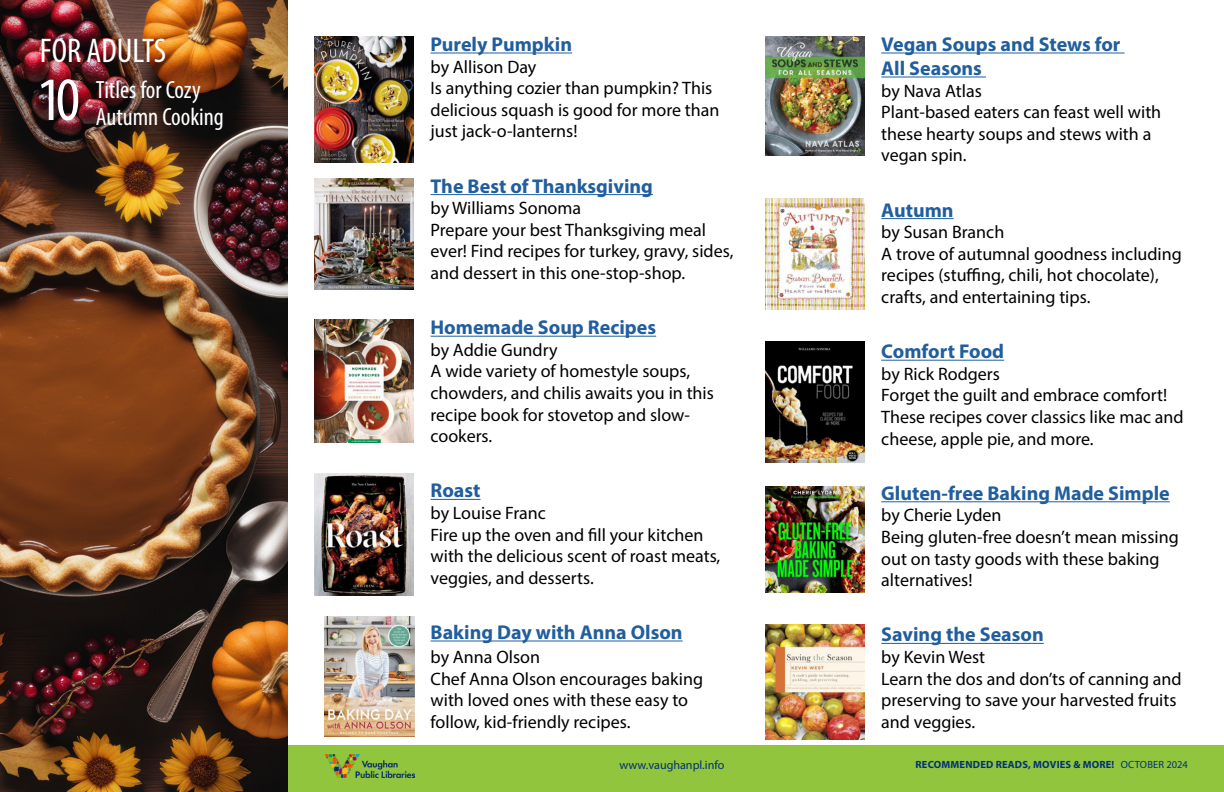
<style>
.page{position:relative;width:1224px;height:792px;background:#fff}
.page>*{position:absolute;margin:0;border:0;box-sizing:border-box;transform-origin:0 0}
.t1{font:condensed 62px "Myriad Pro";color:#fff}
.t2{font:condensed 34.4px "Myriad Pro";color:#fff}
.t3{font:condensed 25px "Myriad Pro";color:#fff}
.t4{font:700 20px/24px "Myriad Pro";color:#215e9e}
.t5{font:18px/21.6px "Myriad Pro";color:#000}
.t6{font:12.1px "Myriad Pro";color:#003273}
.t7{font:700 10.4px "Myriad Pro";letter-spacing:.02em;color:#003273}
.s1{font-weight:400}
</style>
<div class="page">
<hr style="left:431px;top:52px;width:141px;height:1px;background:#215e9e">
<hr style="left:431px;top:194px;width:222px;height:1px;background:#215e9e">
<hr style="left:431px;top:336px;width:225px;height:1px;background:#215e9e">
<hr style="left:431px;top:499px;width:50px;height:1px;background:#215e9e">
<hr style="left:431px;top:640px;width:252px;height:1px;background:#215e9e">
<hr style="left:881px;top:52px;width:244px;height:1px;background:#215e9e">
<hr style="left:881px;top:76px;width:105px;height:1px;background:#215e9e">
<hr style="left:881px;top:218px;width:73px;height:1px;background:#215e9e">
<hr style="left:881px;top:360px;width:123px;height:1px;background:#215e9e">
<hr style="left:881px;top:501px;width:289px;height:1px;background:#215e9e">
<hr style="left:881px;top:643px;width:163px;height:1px;background:#215e9e">
<div style="left:288px;top:745px;width:936px;height:47px;background:#90c53d"></div>
<img style="left:326px;top:754px;width:88px;height:24px">
<img style="left:0;top:0;width:288px;height:792px">
<img style="left:314px;top:36px;width:99px;height:127px">
<img style="left:765px;top:36px;width:100px;height:120px">
<img style="left:765px;top:199px;width:100px;height:111px">
<img style="left:765px;top:342px;width:100px;height:120px">
<img style="left:765px;top:486px;width:100px;height:107px">
<img style="left:765px;top:624px;width:100px;height:115px">
<img style="left:314px;top:320px;width:99px;height:123px">
<img style="left:314px;top:474px;width:99px;height:122px">
<img style="left:324px;top:616px;width:90px;height:120px">
<img style="left:314px;top:179px;width:99px;height:110px">
<h2 class="t2" style="left:40px;top:30px;width:128px">FOR ADULTS</h2>
<h3 class="t3" style="left:96px;top:75px;width:106px">Titles for Cozy</h3>
<h1 class="t1" style="left:37px;top:62px;width:44px">10</h1>
<h3 class="t3" style="left:96px;top:102px;width:130px">Autumn Cooking</h3>
<p class="t4" style="left:431px;top:32px;width:143px">Purely Pumpkin</p>
<p class="t5" style="left:431px;top:55px;width:291px">by Allison Day<br>Is anything cozier than pumpkin? This delicious squash is good for more than just jack-o-lanterns!</p>
<p class="t4" style="left:431px;top:173px;width:224px">The Best of Thanksgiving</p>
<p class="t5" style="left:431px;top:197px;width:304px">by Williams Sonoma<br>Prepare your best Thanksgiving meal ever! Find recipes for turkey, gravy, sides, and dessert in this one-stop-shop.</p>
<p class="t4" style="left:431px;top:315px;width:227px">Homemade Soup Recipes</p>
<p class="t5" style="left:431px;top:339px;width:285px">by Addie Gundry<br>A wide variety of homestyle soups, chowders, and chilis awaits you in this recipe book for stovetop and slow&shy;cookers.</p>
<p class="t4" style="left:431px;top:478px;width:51px">Roast</p>
<p class="t5" style="left:431px;top:502px;width:291px">by Louise Franc<br>Fire up the oven and fill your kitchen with the delicious scent of roast meats, veggies, and desserts.</p>
<p class="t4" style="left:431px;top:620px;width:254px">Baking Day with Anna Olson</p>
<p class="t5" style="left:431px;top:646px;width:274px">by Anna Olson<br>Chef Anna Olson encourages baking with loved ones with these easy to follow, kid-friendly recipes.</p>
<p class="t4" style="left:881px;top:32px;width:241px">Vegan Soups and Stews for<br>All Seasons</p>
<p class="t5" style="left:881px;top:79px;width:282px">by Nava Atlas<br>Plant-based eaters can feast well with these hearty soups and stews with a vegan spin.</p>
<p class="t4" style="left:881px;top:197px;width:74px">Autumn</p>
<p class="t5" style="left:881px;top:221px;width:302px">by Susan Branch<br>A trove of autumnal goodness including recipes (stuffing, chili, hot chocolate), crafts, and entertaining tips.</p>
<p class="t4" style="left:881px;top:339px;width:124px">Comfort Food</p>
<p class="t5" style="left:881px;top:363px;width:304px">by Rick Rodgers<br>Forget the guilt and embrace comfort!<br>These recipes cover classics like mac and cheese, apple pie, and more.</p>
<p class="t4" style="left:881px;top:480px;width:290px">Gluten-free Baking Made Simple</p>
<p class="t5" style="left:881px;top:504px;width:299px">by Cherie Lyden<br>Being gluten-free doesn’t mean missing out on tasty goods with these baking alternatives!</p>
<p class="t4" style="left:881px;top:622px;width:164px">Saving the Season</p>
<p class="t5" style="left:881px;top:646px;width:302px">by Kevin West<br>Learn the dos and don’ts of canning and preserving to save your harvested fruits and veggies.</p>
<p class="t6" style="left:619px;top:758px;width:107px">www.vaughanpl.info</p>
<p class="t7" style="left:916px;top:758px;width:274px">RECOMMENDED READS, MOVIES &amp; MORE! <span class="s1">OCTOBER 2024</span></p>
</div>
